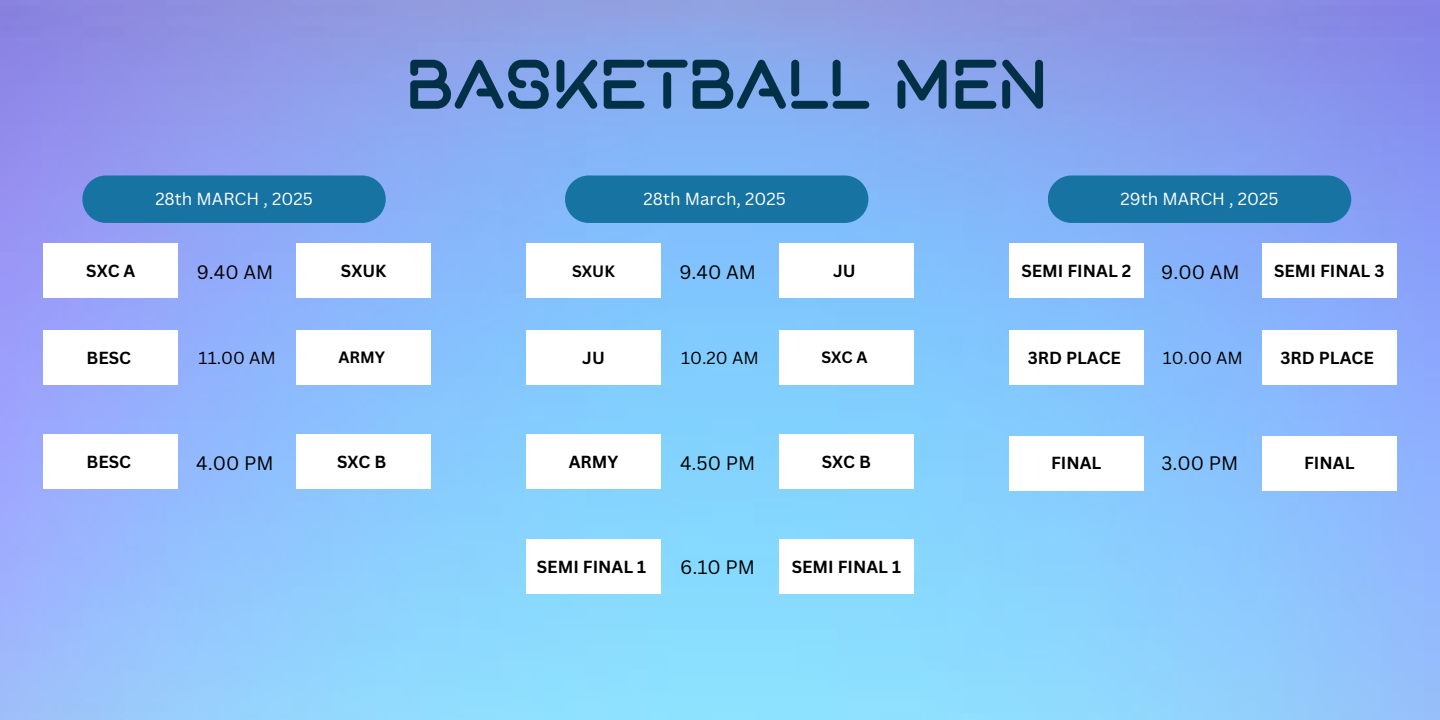
<style>
.page{position:relative;width:1440px;height:720px;background:#fff}
.page>*{position:absolute;margin:0;border:0;box-sizing:border-box;transform-origin:0 0}
.t1{font:70px "Spacewar";color:#023047}
.t2{font:19px "Canva Sans";color:#000}
.t3{font:700 17px "Canva Sans";color:#000}
.t4{font:17px "Canva Sans";color:#fff}
.t5{font:17px "Canva Sans";color:#000}
.t6{font:700 16px "Canva Sans";color:#000}
</style>
<div class="page">
<img style="left:0;top:0;width:1440px;height:720px">
<div style="left:82px;top:175px;width:304px;height:48px;background:#1774a2;border-radius:24px"></div>
<div style="left:44px;top:244px;width:134px;height:54px;background:#fff"></div>
<div style="left:296px;top:244px;width:135px;height:54px;background:#fff"></div>
<div style="left:44px;top:330px;width:134px;height:55px;background:#fff"></div>
<div style="left:296px;top:330px;width:135px;height:55px;background:#fff"></div>
<div style="left:44px;top:434px;width:134px;height:55px;background:#fff"></div>
<div style="left:296px;top:434px;width:135px;height:55px;background:#fff"></div>
<div style="left:565px;top:175px;width:303px;height:48px;background:#1774a2;border-radius:24px"></div>
<div style="left:526px;top:244px;width:135px;height:54px;background:#fff"></div>
<div style="left:779px;top:244px;width:135px;height:54px;background:#fff"></div>
<div style="left:526px;top:330px;width:135px;height:55px;background:#fff"></div>
<div style="left:779px;top:330px;width:135px;height:55px;background:#fff"></div>
<div style="left:526px;top:434px;width:135px;height:55px;background:#fff"></div>
<div style="left:779px;top:434px;width:135px;height:55px;background:#fff"></div>
<div style="left:526px;top:539px;width:135px;height:55px;background:#fff"></div>
<div style="left:779px;top:539px;width:135px;height:55px;background:#fff"></div>
<div style="left:1048px;top:175px;width:303px;height:48px;background:#1774a2;border-radius:24px"></div>
<div style="left:1009px;top:244px;width:135px;height:54px;background:#fff"></div>
<div style="left:1262px;top:244px;width:135px;height:54px;background:#fff"></div>
<div style="left:1009px;top:330px;width:135px;height:55px;background:#fff"></div>
<div style="left:1262px;top:330px;width:135px;height:55px;background:#fff"></div>
<div style="left:1009px;top:436px;width:135px;height:55px;background:#fff"></div>
<div style="left:1262px;top:436px;width:135px;height:55px;background:#fff"></div>
<h2 class="t1" style="left:406px;top:56px;width:644px">BASKETBALL MEN</h2>
<p class="t4" style="left:155px;top:187px;width:159px">28th MARCH , 2025</p>
<h3 class="t4" style="left:643px;top:187px;width:144px">28th March, 2025</h3>
<h3 class="t4" style="left:1120px;top:187px;width:160px">29th MARCH , 2025</h3>
<h1 class="t3" style="left:86px;top:259px;width:51px">SXC A</h1>
<h3 class="t2" style="left:197px;top:258px;width:78px">9.40 AM</h3>
<p class="t3" style="left:341px;top:259px;width:47px">SXUK</p>
<h2 class="t6" style="left:572px;top:259px;width:44px">SXUK</h2>
<h3 class="t2" style="left:679px;top:258px;width:78px">9.40 AM</h3>
<h3 class="t3" style="left:833px;top:259px;width:24px">JU</h3>
<h2 class="t3" style="left:1021px;top:259px;width:111px">SEMI FINAL 2</h2>
<h3 class="t2" style="left:1161px;top:258px;width:80px">9.00 AM</h3>
<h3 class="t3" style="left:1274px;top:259px;width:112px">SEMI FINAL 3</h3>
<h2 class="t3" style="left:87px;top:346px;width:46px">BESC</h2>
<h3 class="t5" style="left:199px;top:346px;width:79px">11.00 AM</h3>
<h3 class="t6" style="left:338px;top:346px;width:48px">ARMY</h3>
<h4 class="t3" style="left:582px;top:346px;width:24px">JU</h4>
<p class="t5" style="left:681px;top:346px;width:79px">10.20 AM</p>
<h3 class="t6" style="left:821px;top:346px;width:48px">SXC A</h3>
<h2 class="t3" style="left:1028px;top:346px;width:95px">3RD PLACE</h2>
<h3 class="t5" style="left:1163px;top:346px;width:82px">10.00 AM</h3>
<h3 class="t3" style="left:1281px;top:346px;width:95px">3RD PLACE</h3>
<h4 class="t3" style="left:87px;top:450px;width:46px">BESC</h4>
<p class="t2" style="left:196px;top:449px;width:79px">4.00 PM</p>
<h3 class="t3" style="left:337px;top:450px;width:51px">SXC B</h3>
<h3 class="t3" style="left:569px;top:450px;width:51px">ARMY</h3>
<h3 class="t2" style="left:680px;top:449px;width:77px">4.50 PM</h3>
<h2 class="t3" style="left:822px;top:450px;width:51px">SXC B</h2>
<h3 class="t3" style="left:537px;top:554px;width:111px">SEMI FINAL 1</h3>
<h3 class="t2" style="left:680px;top:554px;width:76px">6.10 PM</h3>
<h4 class="t3" style="left:792px;top:554px;width:111px">SEMI FINAL 1</h4>
<h3 class="t3" style="left:1051px;top:451px;width:52px">FINAL</h3>
<h2 class="t2" style="left:1162px;top:449px;width:78px">3.00 PM</h2>
<h3 class="t3" style="left:1304px;top:451px;width:52px">FINAL</h3>
</div>
